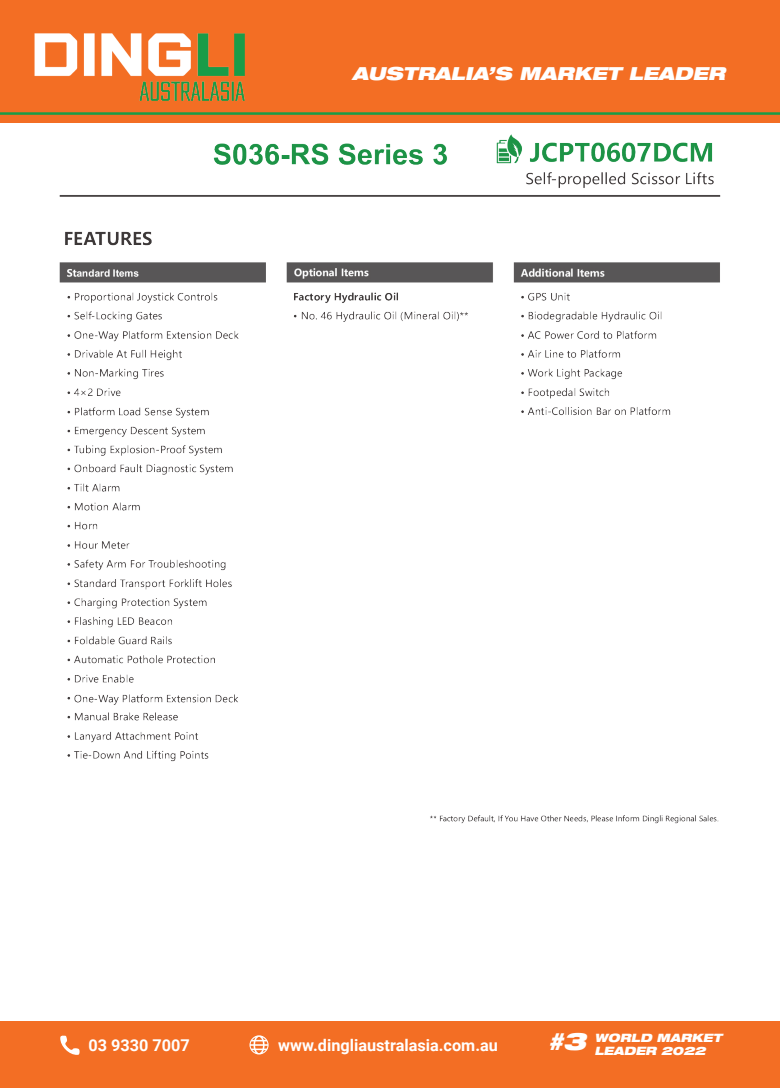
<style>
.page{position:relative;width:780px;height:1088px;background:#fff}
.page>*{position:absolute;margin:0;border:0;box-sizing:border-box;transform-origin:0 0}
.t1{font:italic 900 expanded 18px "Helvetica Neue LT Pro";color:#fff}
.t2{font:700 16.25px "Roboto";color:#fff}
.t3{font:italic 900 expanded 11.5px/13.9px "Helvetica Neue LT Pro";color:#fff}
</style>
<div class="page">
<div style="left:0;top:0;width:780px;height:122px;background:#f36e24"></div>
<img style="left:34px;top:33px;width:211px;height:68px">
<hr style="left:0;top:112px;width:780px;height:3px;background:#199c48">
<div style="left:0;top:1022px;width:780px;height:66px;background:#f36e24"></div>
<svg style="left:60px;top:1035px;width:20px;height:20px"></svg>
<svg style="left:249px;top:1035px;width:19px;height:19px"></svg>
<img style="left:18px;top:122px;width:744px;height:702px">
<div style="left:57px;top:135px;width:151px;height:59px;background:#fff"></div>
<p class="t1" style="left:352px;top:62px;width:374px">AUSTRALIA’S MARKET LEADER</p>
<p class="t2" style="left:88px;top:1034px;width:103px">03 9330 7007</p>
<p class="t2" style="left:278px;top:1034px;width:221px">www.dingliaustralasia.com.au</p>
<p class="t3" style="left:548px;top:1030px;width:175px;text-indent:46px">WORLD MARKET <sup>#3</sup> LEADER 2022</p>
</div>
